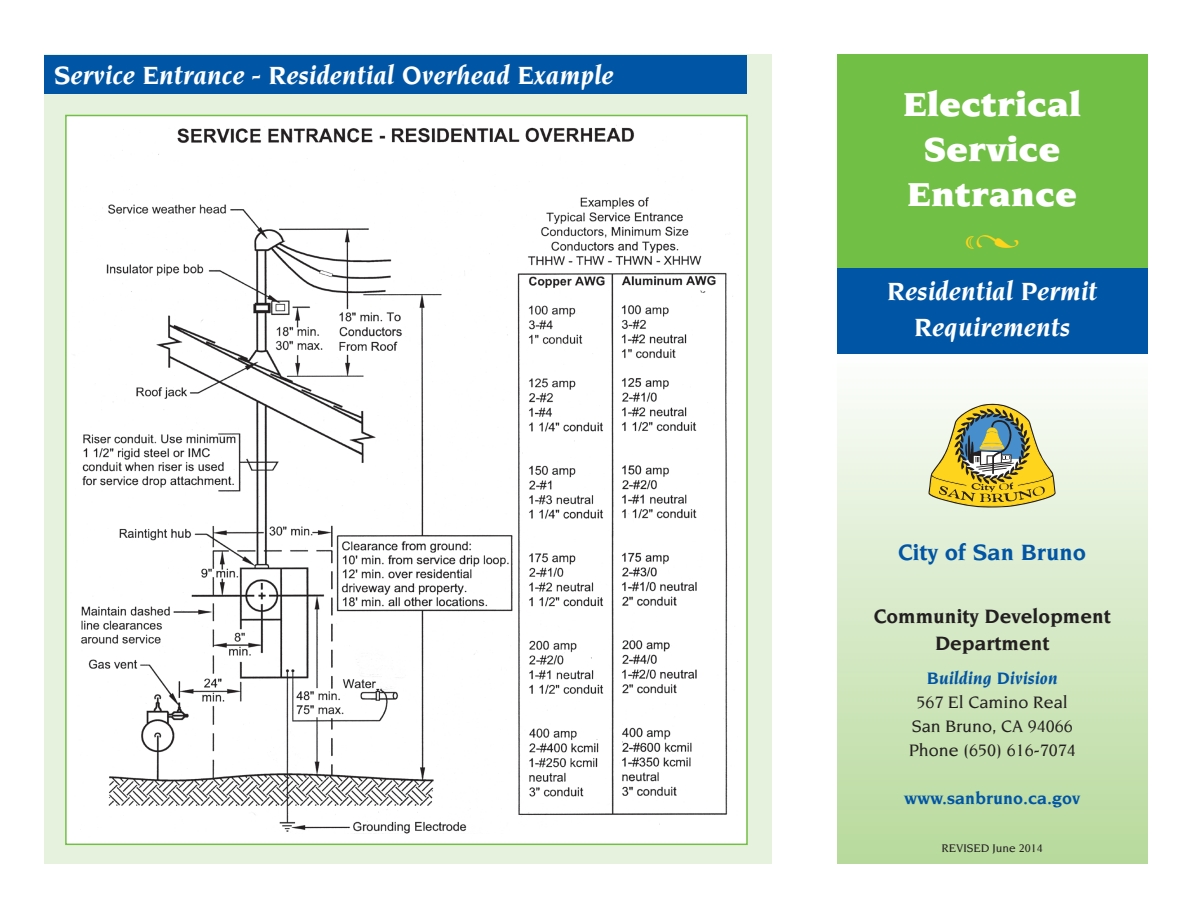
<style>
.page{position:relative;width:1188px;height:918px;background:#fff}
.page>*{position:absolute;margin:0;border:0;box-sizing:border-box;transform-origin:0 0}
.t1{font:900 36px/45px "Novarese";color:#fff;text-align:center}
.t2{font:italic 700 27px/36px "Novarese";color:#fff;text-align:center}
.t3{font:27px "Minion Ornaments";color:#fed41d}
.t4{font:700 24px "Novarese";color:#0155a5}
.t5{font:700 21px/27px "Novarese";color:#231f20;text-align:center}
.t6{font:500 18px/24px "Novarese";color:#231f20;text-align:center}
.t7{font:700 18px "Novarese";color:#0155a5}
.t8{font:italic 700 18px "Novarese";color:#0155a5}
.t9{font:500 12px "Novarese";color:#231f20}
</style>
<div class="page">
<div style="left:44px;top:55px;width:727px;height:809px;background:#e7f2de"></div>
<div style="left:44px;top:55px;width:703px;height:39px;background:#0155a5"></div>
<img style="left:68px;top:118px;width:677px;height:724px">
<div style="left:837px;top:350px;width:311px;height:514px;background:linear-gradient(to bottom,#fdfefd,#b7d99b)"></div>
<div style="left:837px;top:54px;width:311px;height:253px;background:#71bf44"></div>
<svg style="left:928px;top:403px;width:128px;height:105px"></svg>
<div style="left:837px;top:268px;width:311px;height:86px;background:#0155a5"></div>
<p class="t2" style="left:54px;top:57px;width:561px">Service Entrance - Residential Overhead Example</p>
<h1 class="t1" style="left:903px;top:81px;width:180px">Electrical<br>Service<br>Entrance</h1>
<p class="t3" style="left:975px;top:230px;width:46px">●</p>
<p class="t2" style="left:887px;top:273px;width:212px">Residential Permit<br>Requirements</p>
<p class="t4" style="left:898px;top:539px;width:190px">City of San Bruno</p>
<p class="t5" style="left:874px;top:602px;width:238px">Community Development<br>Department</p>
<p class="t8" style="left:927px;top:668px;width:133px">Building Division</p>
<p class="t6" style="left:909px;top:690px;width:169px">567 El Camino Real<br>San Bruno, CA 94066<br>Phone (650) 616-7074</p>
<p class="t7" style="left:904px;top:788px;width:178px">www.sanbruno.ca.gov</p>
<p class="t9" style="left:942px;top:842px;width:103px">REVISED June 2014</p>
</div>
